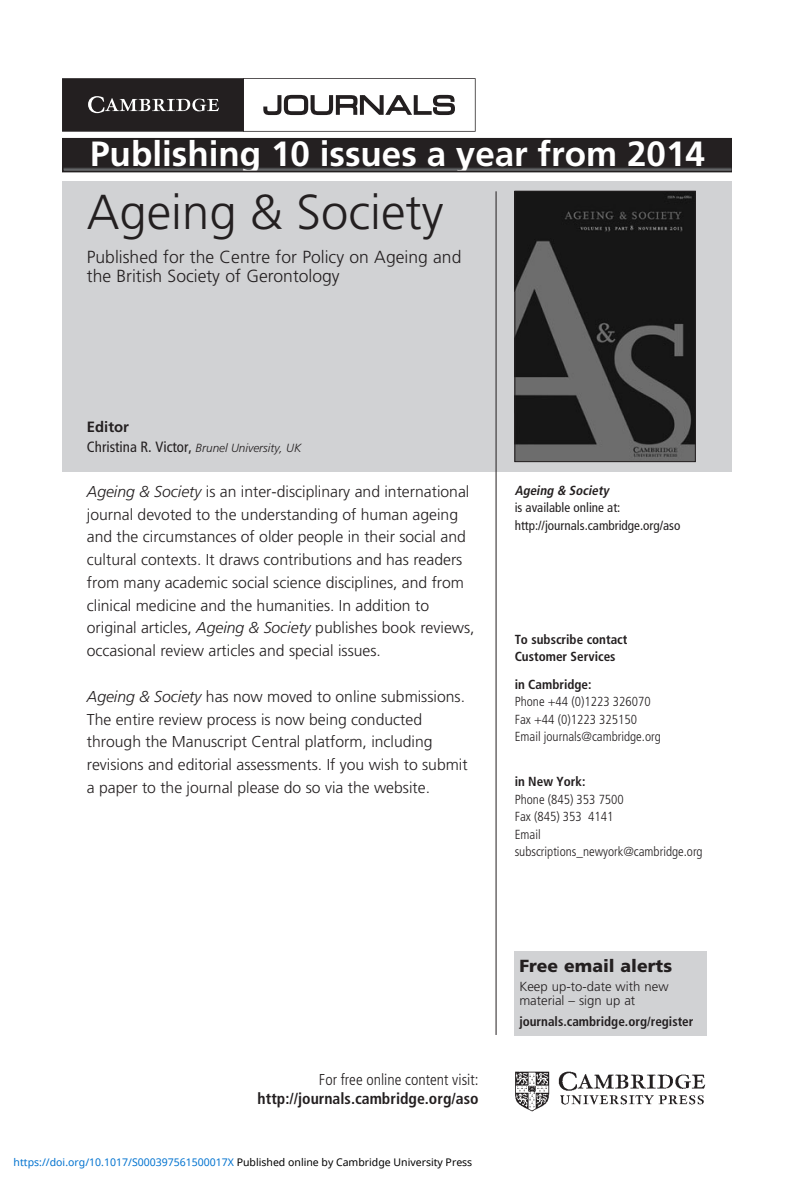
<style>
.page{position:relative;width:794px;height:1191px;background:#fff}
.page>*{position:absolute;margin:0;border:0;box-sizing:border-box;transform-origin:0 0}
.t1{font:300 49px "Frutiger LT Std";color:#231f20}
.t2{font:700 35px "Frutiger LT Std";color:#fff}
.t3{font:300 17.5px/19.2px "Frutiger LT Std";color:#231f20}
.t4{font:900 17.5px "Frutiger LT Std";color:#231f20}
.t5{font:300 15.75px/22.8px "Frutiger LT Std";color:#231f20}
.t6{font:700 condensed 15.75px/19.2px "Frutiger LT Std";color:#231f20;text-align:right}
.t7{font:700 14.88px "Frutiger LT Std";color:#231f20}
.t8{font:300 condensed 13.12px/17.5px "Frutiger LT Std";color:#231f20}
.t9{font:condensed 13.12px/17.5px "Frutiger LT Std";color:#231f20}
.t10{font:700 condensed 13.12px/17.5px "Frutiger LT Std";color:#231f20}
.t11{font:300 13.12px/14px "Frutiger LT Std";color:#231f20}
.t12{font:italic 300 11.9px "Frutiger LT Std";color:#231f20}
.t13{font:10.5px "Noto Sans";color:#0172cf}
.s1{font-weight:400;font-style:normal;font-stretch:condensed;font-size:14.88px}
.s2{font-style:italic}
.s3{font-weight:700;font-style:italic}
.s4{font-weight:700}
.s5{font-weight:300}
.s6{color:#000}
</style>
<div class="page">
<div style="left:62px;top:181px;width:670px;height:290px;background:#d1d2d4"></div>
<img style="left:515px;top:1071px;width:191px;height:41px">
<hr style="left:495px;top:191px;width:1px;height:844px;background:#231f20">
<svg style="left:62px;top:78px;width:413px;height:54px"></svg>
<img style="left:516px;top:193px;width:177px;height:267px">
<div style="left:514px;top:191px;width:181px;height:271px;border:1px solid #231f20"></div>
<div style="left:514px;top:951px;width:193px;height:85px;background:#d1d2d4"></div>
<svg style="left:62px;top:138px;width:670px;height:34px;background:#282526"></svg>
<p class="t2" style="left:90px;top:137px;width:616px">Publishing 10 issues a year from 2014</p>
<p class="t1" style="left:87px;top:188px;width:358px">Ageing &amp; Society</p>
<p class="t3" style="left:87px;top:248px;width:376px">Published for the Centre for Policy on Ageing and the British Society of Gerontology</p>
<p class="t7" style="left:87px;top:420px;width:44px">Editor</p>
<p class="t12" style="left:87px;top:441px;width:216px"><span class="s1">Christina R. Victor,</span> Brunel University, UK</p>
<p class="t5" style="left:87px;top:481px;width:389px"><span class="s2">Ageing &amp; Society</span> is an inter-disciplinary and international journal devoted to the understanding of human ageing and the circumstances of older people in their social and cultural contexts. It draws contributions and has readers from many academic social science disciplines, and from clinical medicine and the humanities. In addition to original articles, <span class="s2">Ageing &amp; Society</span> publishes book reviews, occasional review articles and special issues.</p>
<p class="t5" style="left:87px;top:686px;width:382px"><span class="s2">Ageing &amp; Society</span> has now moved to online submissions.<br>The entire review process is now being conducted through the Manuscript Central platform, including revisions and editorial assessments. If you wish to submit a paper to the journal please do so via the website.</p>
<p class="t9" style="left:514px;top:483px;width:167px"><span class="s3">Ageing &amp; Society<br></span>is available online at: http://journals.cambridge.org/aso</p>
<p class="t10" style="left:514px;top:631px;width:114px">To subscribe contact<br>Customer Services</p>
<p class="t8" style="left:514px;top:676px;width:148px"><span class="s4">in Cambridge:<br></span>Phone +44 (0)1223 326070<br>Fax +44 (0)1223 325150<br>Email journals@cambridge.org</p>
<p class="t8" style="left:514px;top:773px;width:189px"><span class="s4">in New York:<br></span>Phone (845) 353 7500<br>Fax (845) 353 4141<br>Email subscriptions_newyork@cambridge.org</p>
<p class="t6" style="left:258px;top:1070px;width:222px"><span class="s5">For free online content visit: </span>http://journals.cambridge.org/aso</p>
<p class="t13" style="left:14px;top:1154px;width:460px">https://doi.org/10.1017/S000397561500017X <span class="s6">Published online by Cambridge University Press</span></p>
<p class="t4" style="left:519px;top:955px;width:154px">Free email alerts</p>
<p class="t11" style="left:519px;top:980px;width:151px">Keep up-to-date with new material – sign up at</p>
<p class="t10" style="left:519px;top:1013px;width:176px">journals.cambridge.org/register</p>
</div>
